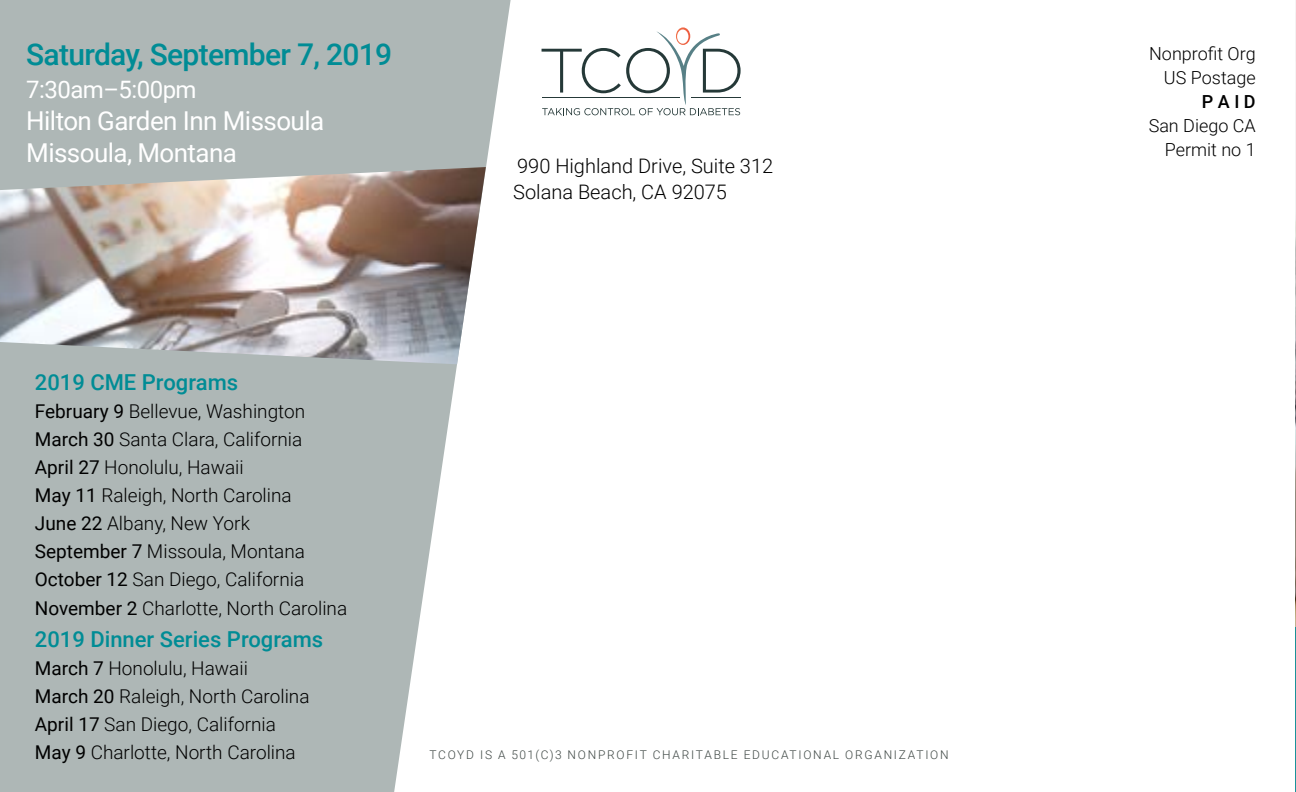
<style>
.page{position:relative;width:1296px;height:792px;background:#fff}
.page>*{position:absolute;margin:0;border:0;box-sizing:border-box;transform-origin:0 0}
.t1{font:500 30px "Roboto";letter-spacing:-.025em;color:#008c95}
.t2{font:26px/32px "Roboto";letter-spacing:-.02em;color:#fff}
.t3{font:24px "Roboto";letter-spacing:-.02em;color:#fff}
.t4{font:500 22px "Roboto";color:#008c95}
.t5{font:300 20px/26px "Roboto";color:#000}
.t6{font:300 19px/28.2px "Roboto";color:#000}
.t7{font:300 18px/24px "Roboto";color:#000;text-align:right}
.t8{font:500 18px "Roboto";color:#000}
.t9{font:300 12px "Roboto";letter-spacing:.145em;color:#3d4643}
.s1{font-weight:400}
</style>
<div class="page">
<svg style="left:0;top:0;width:511px;height:792px;background:#b9c1c0"></svg>
<svg style="left:542px;top:27px;width:199px;height:88px"></svg>
<img style="left:0;top:167px;width:486px;height:197px">
<img style="left:1295px;top:0;width:1px;height:627px">
<hr style="left:1295px;top:627px;width:1px;height:165px;background:#008c95">
<h1 class="t1" style="left:26px;top:34px;width:368px">Saturday, September 7, 2019</h1>
<p class="t3" style="left:26px;top:73px;width:172px">7:30am–5:00pm</p>
<h2 class="t2" style="left:26px;top:104px;width:300px">Hilton Garden Inn Missoula<br>Missoula, Montana</h2>
<p class="t5" style="left:513px;top:152px;width:261px">990 Highland Drive, Suite 312<br>Solana Beach, CA 92075</p>
<p class="t4" style="left:35px;top:366px;width:205px">2019 CME Programs</p>
<p class="t6" style="left:35px;top:396px;width:314px"><span class="s1">February 9</span> Bellevue, Washington<br><span class="s1">March 30</span> Santa Clara, California<br><span class="s1">April 27</span> Honolulu, Hawaii<br><span class="s1">May 11</span> Raleigh, North Carolina<br><span class="s1">June 22</span> Albany, New York<br><span class="s1">September 7</span> Missoula, Montana<br><span class="s1">October 12</span> San Diego, California<br><span class="s1">November 2</span> Charlotte, North Carolina</p>
<p class="t4" style="left:35px;top:623px;width:290px">2019 Dinner Series Programs</p>
<p class="t6" style="left:35px;top:653px;width:276px"><span class="s1">March 7</span> Honolulu, Hawaii<br><span class="s1">March 20</span> Raleigh, North Carolina<br><span class="s1">April 17</span> San Diego, California<br><span class="s1">May 9</span> Charlotte, North Carolina</p>
<p class="t9" style="left:429px;top:746px;width:521px">TCOYD IS A 501(C)3 NONPROFIT CHARITABLE EDUCATIONAL ORGANIZATION</p>
<p class="t7" style="left:1149px;top:41px;width:108px">Nonprofit Org<br>US Postage</p>
<p class="t8" style="left:1202px;top:89px;width:55px">P A I D</p>
<p class="t7" style="left:1149px;top:113px;width:109px">San Diego CA<br>Permit no 1</p>
</div>
